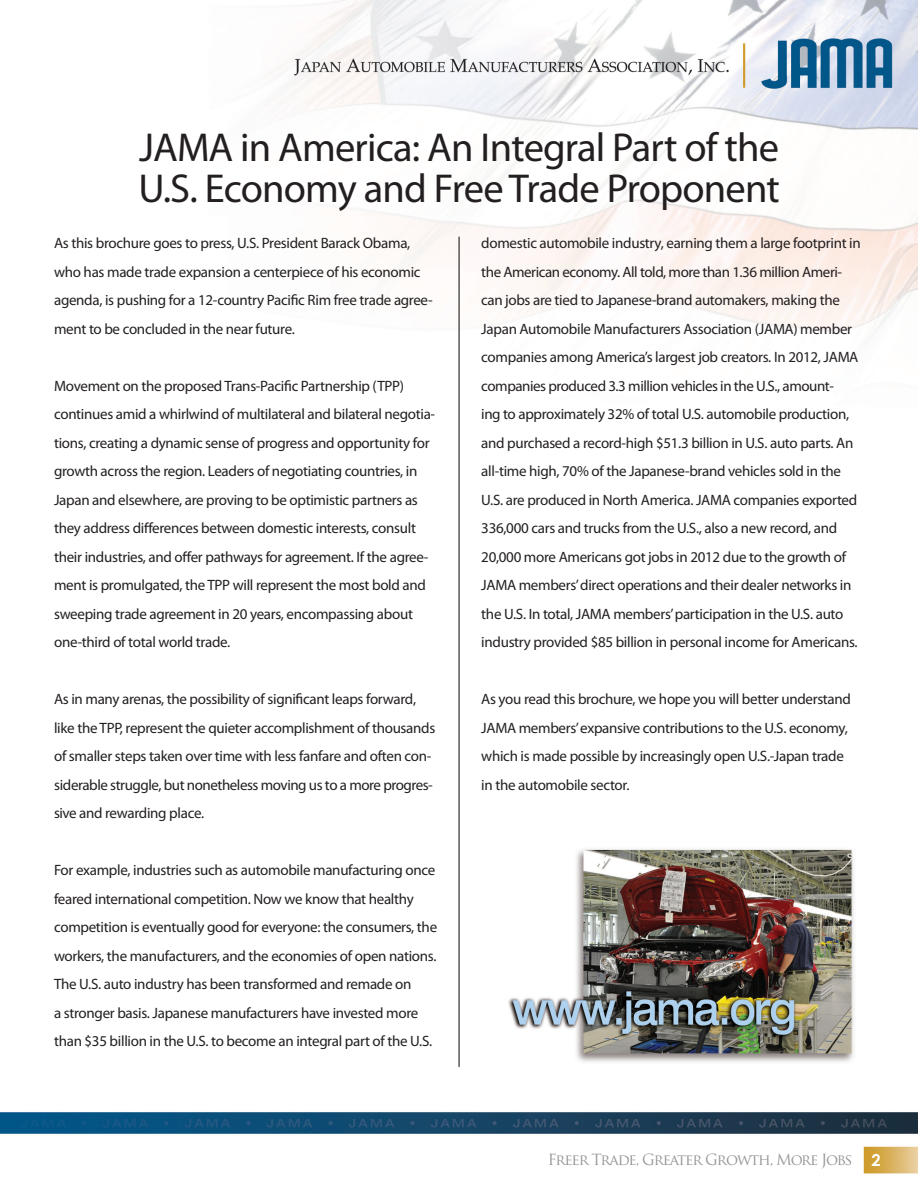
<style>
.page{position:relative;width:918px;height:1188px;background:#fff}
.page>*{position:absolute;margin:0;border:0;box-sizing:border-box;transform-origin:0 0}
.t1{font:40.5px/40.5px "Myriad Pro";letter-spacing:-.02em;color:#231f20}
.t2{font:700 16.5px "Century Gothic";color:#fff}
.t3{font:15px/28.5px "Myriad Pro";letter-spacing:-.02em;color:#231f20}
.t4{font:15px "Trajan Pro";letter-spacing:-.075em;color:#939598}
</style>
<div class="page">
<img style="left:0;top:0;width:918px;height:1174px">
<hr style="left:459px;top:237px;width:1px;height:830px;background:#231f20">
<p class="t1" style="left:138px;top:127px;width:643px">JAMA in America: An Integral Part of the<br>U.S. Economy and Free Trade Proponent</p>
<p class="t3" style="left:54px;top:229px;width:380px">As this brochure goes to press, U.S. President Barack Obama, who has made trade expansion a centerpiece of his economic agenda, is pushing for a 12-country Pacific Rim free trade agree&shy;ment to be concluded in the near future.</p>
<p class="t3" style="left:54px;top:371px;width:383px">Movement on the proposed Trans-Pacific Partnership (TPP) continues amid a whirlwind of multilateral and bilateral negotia&shy;tions, creating a dynamic sense of progress and opportunity for growth across the region. Leaders of negotiating countries, in Japan and elsewhere, are proving to be optimistic partners as they address differences between domestic interests, consult their industries, and offer pathways for agreement. If the agree&shy;ment is promulgated, the TPP will represent the most bold and sweeping trade agreement in 20 years, encompassing about one-third of total world trade.</p>
<p class="t3" style="left:54px;top:685px;width:383px">As in many arenas, the possibility of significant leaps forward, like the TPP, represent the quieter accomplishment of thousands of smaller steps taken over time with less fanfare and often con&shy;siderable struggle, but nonetheless moving us to a more progres&shy;sive and rewarding place.</p>
<p class="t3" style="left:54px;top:856px;width:385px">For example, industries such as automobile manufacturing once feared international competition. Now we know that healthy competition is eventually good for everyone: the consumers, the workers, the manufacturers, and the economies of open nations.<br>The U.S. auto industry has been transformed and remade on<br>a stronger basis. Japanese manufacturers have invested more than $35 billion in the U.S. to become an integral part of the U.S.</p>
<p class="t3" style="left:481px;top:229px;width:381px">domestic automobile industry, earning them a large footprint in the American economy. All told, more than 1.36 million Ameri&shy;can jobs are tied to Japanese-brand automakers, making the Japan Automobile Manufacturers Association (JAMA) member companies among America’s largest job creators. In 2012, JAMA companies produced 3.3 million vehicles in the U.S., amount-<br>ing to approximately 32% of total U.S. automobile production, and purchased a record-high $51.3 billion in U.S. auto parts. An all-time high, 70% of the Japanese-brand vehicles sold in the U.S. are produced in North America. JAMA companies exported 336,000 cars and trucks from the U.S., also a new record, and 20,000 more Americans got jobs in 2012 due to the growth of JAMA members’ direct operations and their dealer networks in the U.S. In total, JAMA members’ participation in the U.S. auto industry provided $85 billion in personal income for Americans.</p>
<p class="t3" style="left:481px;top:685px;width:371px">As you read this brochure, we hope you will better understand JAMA members’ expansive contributions to the U.S. economy, which is made possible by increasingly open U.S.-Japan trade in the automobile sector.</p>
<p class="t4" style="left:548px;top:1150px;width:306px">Freer Trade, Greater Growth, More Jobs</p>
<p class="t2" style="left:872px;top:1149px;width:11px">2</p>
</div>
